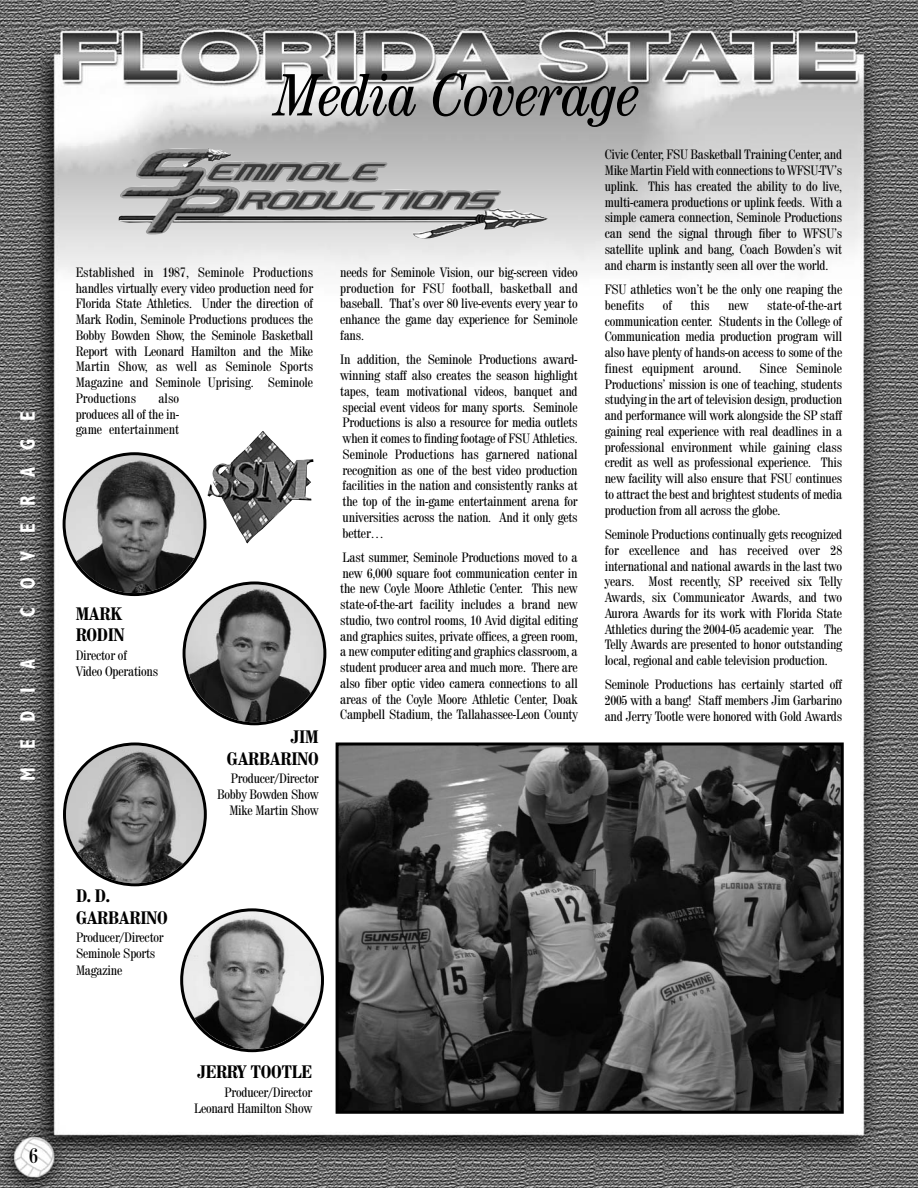
<style>
.page{position:relative;width:918px;height:1188px;background:#fff}
.page>*{position:absolute;margin:0;border:0;box-sizing:border-box;transform-origin:0 0}
.t1{font:italic condensed 60px "Century";letter-spacing:-.015em;color:#000}
.t2{font:700 condensed 21px "Gill Sans";letter-spacing:.94em;color:#fff;scale:.9 1}
.t3{font:condensed 21px "Century 725 BT";color:#000}
.t4{font:700 condensed 18px/21.6px "Century 725 BT";letter-spacing:-.02em;color:#000}
.t5{font:condensed 13.5px/15.8px "Century 725 BT";letter-spacing:-.02em;color:#000;text-align:justify}
</style>
<div class="page">
<img style="left:0;top:0;width:918px;height:1188px">
<img style="left:340px;top:746px;width:500px;height:364px">
<div style="left:336px;top:742px;width:508px;height:372px;border:3px solid #000"></div>
<img style="left:119px;top:144px;width:429px;height:95px">
<img style="left:207px;top:431px;width:106px;height:21px">
<svg style="left:63px;top:452px;width:263px;height:273px"></svg>
<svg style="left:63px;top:743px;width:144px;height:143px"></svg>
<svg style="left:180px;top:908px;width:144px;height:144px"></svg>
<h2 class="t2" style="left:21px;top:617px;width:230px;rotate:-90deg">COVERAGE</h2>
<h2 class="t2" style="left:21px;top:781px;width:136px;rotate:-90deg">MEDIA</h2>
<h2 class="t3" style="left:29px;top:1148px;width:11px">6</h2>
<h1 class="t1" style="left:277px;top:74px;width:366px">Media Coverage</h1>
<p class="t5" style="left:76px;top:265px;width:239px">Established in 1987, Seminole Productions handles virtually every video production need for Florida State Athletics. Under the direction of Mark Rodin, Seminole Productions produces the Bobby Bowden Show, the Seminole Basketball Report with Leonard Hamilton and the Mike Martin Show, as well as Seminole Sports Magazine and Seminole Uprising. Seminole Productions</p>
<p class="t5" style="left:76px;top:391px;width:105px;text-indent:83px">also produces all of the in&shy;game entertainment</p>
<h3 class="t4" style="left:76px;top:604px;width:50px">MARK<br>RODIN</h3>
<p class="t5" style="left:76px;top:648px;width:84px;line-height:16.2px">Director of<br>Video Operations</p>
<h3 class="t4" style="left:227px;top:727px;width:93px;text-align:right">JIM<br>GARBARINO</h3>
<p class="t5" style="left:217px;top:771px;width:103px;line-height:16.2px;text-align:right">Producer/Director<br>Bobby Bowden Show<br>Mike Martin Show</p>
<p class="t5" style="left:340px;top:265px;width:239px">needs for Seminole Vision, our big-screen video production for FSU football, basketball and baseball. That’s over 80 live-events every year to enhance the game day experience for Seminole fans.</p>
<p class="t5" style="left:340px;top:353px;width:239px">In addition, the Seminole Productions award&shy;winning staff also creates the season highlight tapes, team motivational videos, banquet and special event videos for many sports. Seminole Productions is also a resource for media outlets when it comes to finding footage of FSU Athletics.<br>Seminole Productions has garnered national recognition as one of the best video production facilities in the nation and consistently ranks at the top of the in-game entertainment arena for universities across the nation. And it only gets better…</p>
<p class="t5" style="left:340px;top:550px;width:239px">Last summer, Seminole Productions moved to a new 6,000 square foot communication center in the new Coyle Moore Athletic Center. This new state-of-the-art facility includes a brand new studio, two control rooms, 10 Avid digital editing and graphics suites, private offices, a green room, a new computer editing and graphics classroom, a student producer area and much more. There are also fiber optic video camera connections to all areas of the Coyle Moore Athletic Center, Doak Campbell Stadium, the Tallahassee-Leon County</p>
<p class="t5" style="left:605px;top:148px;width:239px">Civic Center, FSU Basketball Training Center, and Mike Martin Field with connections to WFSU-TV’s uplink. This has created the ability to do live, multi-camera productions or uplink feeds. With a simple camera connection, Seminole Productions can send the signal through fiber to WFSU’s satellite uplink and bang, Coach Bowden’s wit and charm is instantly seen all over the world.</p>
<p class="t5" style="left:605px;top:283px;width:239px">FSU athletics won’t be the only one reaping the benefits</p>
<p class="t5" style="left:605px;top:298px;width:239px;text-indent:162px">state-of-the-art communication center. Students in the College of Communication media production program will also have plenty of hands-on access to some of the finest equipment around.</p>
<p class="t5" style="left:663px;top:298px;width:11px">of</p>
<p class="t5" style="left:690px;top:298px;width:21px">this</p>
<p class="t5" style="left:728px;top:298px;width:22px">new</p>
<p class="t5" style="left:605px;top:361px;width:239px;text-indent:155px">Since Seminole Productions’ mission is one of teaching, students studying in the art of television design, production and performance will work alongside the SP staff gaining real experience with real deadlines in a professional environment while gaining class credit as well as professional experience. This new facility will also ensure that FSU continues to attract the best and brightest students of media production from all across the globe.</p>
<p class="t5" style="left:605px;top:528px;width:239px">Seminole Productions continually gets recognized for excellence and has received over 28 international and national awards in the last two years. Most recently, SP received six Telly Awards, six Communicator Awards, and two Aurora Awards for its work with Florida State Athletics during the 2004-05 academic year. The Telly Awards are presented to honor outstanding local, regional and cable television production.</p>
<p class="t5" style="left:605px;top:678px;width:239px">Seminole Productions has certainly started off 2005 with a bang! Staff members Jim Garbarino and Jerry Tootle were honored with Gold Awards</p>
<h3 class="t4" style="left:76px;top:887px;width:93px">D. D.<br>GARBARINO</h3>
<p class="t5" style="left:76px;top:930px;width:89px;line-height:16.2px;text-align:left">Producer/Director<br>Seminole Sports<br>Magazine</p>
<h3 class="t4" style="left:197px;top:1063px;width:117px">JERRY TOOTLE</h3>
<p class="t5" style="left:194px;top:1085px;width:120px;line-height:16.2px;text-align:right">Producer/Director<br>Leonard Hamilton Show</p>
</div>
